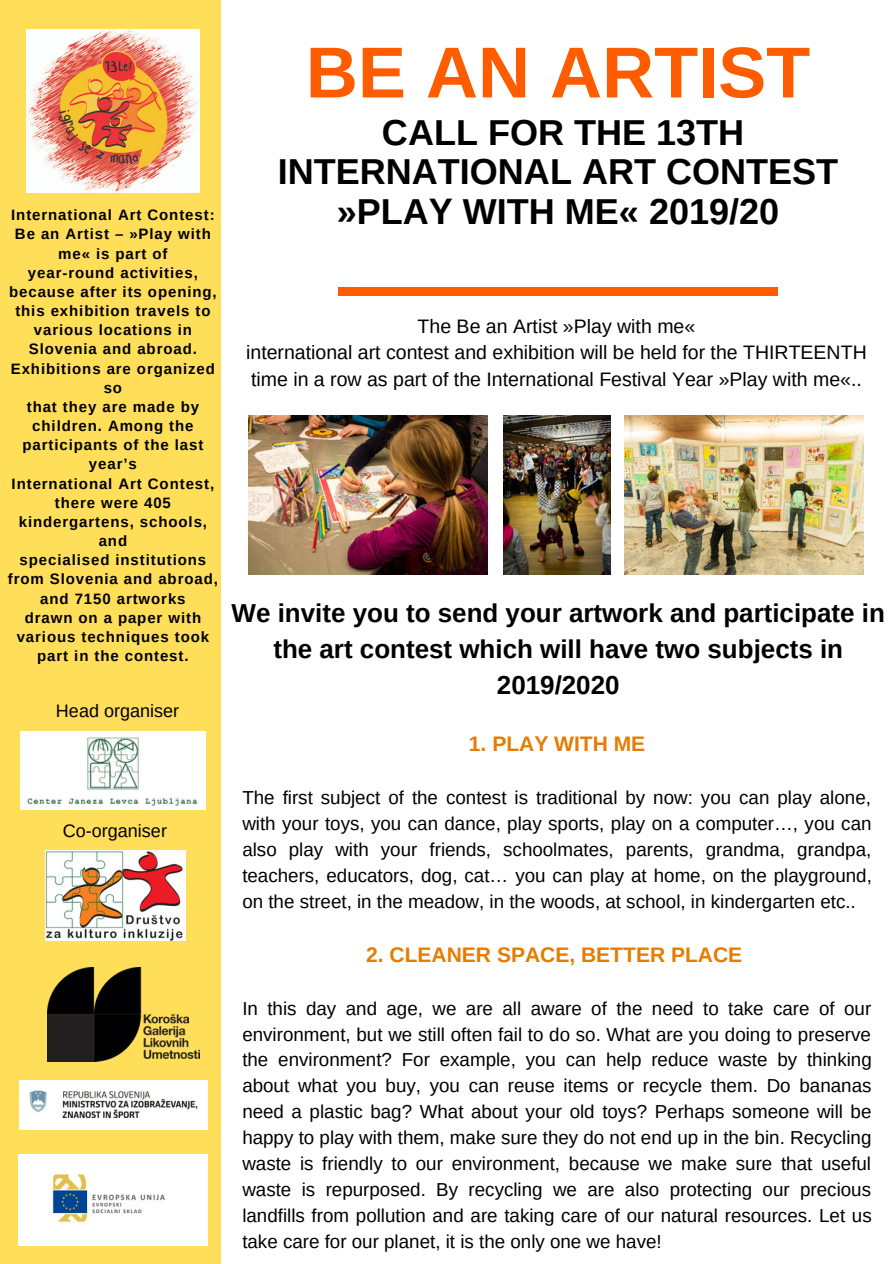
<style>
.page{position:relative;width:894px;height:1264px;background:#fff}
.page>*{position:absolute;margin:0;border:0;box-sizing:border-box;transform-origin:0 0}
.t1{font:700 72px "Arimo";color:#ff5c00}
.t2{font:700 36px/39.5px "Arimo";color:#000;text-align:center}
.t3{font:700 25.95px/36px "Arimo";color:#000;text-align:center}
.t4{font:700 21px "Arimo";color:#e67c00}
.t5{font:19.5px/26.4px "Arimo";color:#000;text-align:center}
.t6{font:18.75px/26px "Arimo";color:#000;text-align:justify}
.t7{font:18px "Arimo";color:#000}
.t8{font:700 15px/19.2px "Arimo";letter-spacing:.06em;color:#000;text-align:center}
</style>
<div class="page">
<div style="left:0;top:0;width:220px;height:1263px;background:#ffde59"></div>
<img style="left:26px;top:30px;width:174px;height:162px">
<img style="left:21px;top:731px;width:184px;height:78px">
<img style="left:45px;top:850px;width:140px;height:90px">
<img style="left:47px;top:967px;width:152px;height:94px">
<img style="left:20px;top:1080px;width:188px;height:49px">
<img style="left:18px;top:1154px;width:190px;height:91px">
<div style="left:338px;top:287px;width:440px;height:9px;background:#ff5c00"></div>
<img style="left:248px;top:415px;width:239px;height:159px">
<img style="left:503px;top:415px;width:107px;height:159px">
<img style="left:624px;top:415px;width:238px;height:159px">
<p class="t8" style="left:11px;top:205px;width:205px">International Art Contest:</p>
<p class="t8" style="left:8px;top:225px;width:211px">Be an Artist – »Play with me« is part of<br>year-round activities, because after its opening, this exhibition travels to various locations in<br>Slovenia and abroad.<br>Exhibitions are organized so<br>that they are made by children. Among the participants of the last year’s<br>International Art Contest, there were 405 kindergartens, schools, and<br>specialised institutions from Slovenia and abroad, and 7150 artworks<br>drawn on a paper with various techniques took part in the contest.</p>
<p class="t7" style="left:56px;top:700px;width:125px">Head organiser</p>
<p class="t7" style="left:63px;top:821px;width:106px">Co-organiser</p>
<h1 class="t1" style="left:306px;top:32px;width:505px">BE AN ARTIST</h1>
<h2 class="t2" style="left:278px;top:112px;width:561px">CALL FOR THE 13TH<br>INTERNATIONAL ART CONTEST</h2>
<h2 class="t2" style="left:337px;top:191px;width:444px">»PLAY WITH ME« 2019/20</h2>
<p class="t5" style="left:246px;top:313px;width:622px">The Be an Artist »Play with me«<br>international art contest and exhibition will be held for the THIRTEENTH time in a row as part of the International Festival Year »Play with me«..</p>
<h3 class="t3" style="left:231px;top:594px;width:654px">We invite you to send your artwork and participate in the art contest which will have two subjects in<br>2019/2020</h3>
<p class="t4" style="left:469px;top:732px;width:178px">1. PLAY WITH ME</p>
<p class="t6" style="left:242px;top:784px;width:631px">The first subject of the contest is traditional by now: you can play alone, with your toys, you can dance, play sports, play on a computer…, you can also play with your friends, schoolmates, parents, grandma, grandpa, teachers, educators, dog, cat… you can play at home, on the playground, on the street, in the meadow, in the woods, at school, in kindergarten etc..</p>
<p class="t4" style="left:366px;top:942px;width:377px">2. CLEANER SPACE, BETTER PLACE</p>
<p class="t6" style="left:242px;top:995px;width:630px">In this day and age, we are all aware of the need to take care of our environment, but we still often fail to do so. What are you doing to preserve the environment? For example, you can help reduce waste by thinking about what you buy, you can reuse items or recycle them. Do bananas need a plastic bag? What about your old toys? Perhaps someone will be happy to play with them, make sure they do not end up in the bin. Recycling waste is friendly to our environment, because we make sure that useful waste is repurposed. By recycling we are also protecting our precious landfills from pollution and are taking care of our natural resources. Let us take care for our planet, it is the only one we have!</p>
</div>
